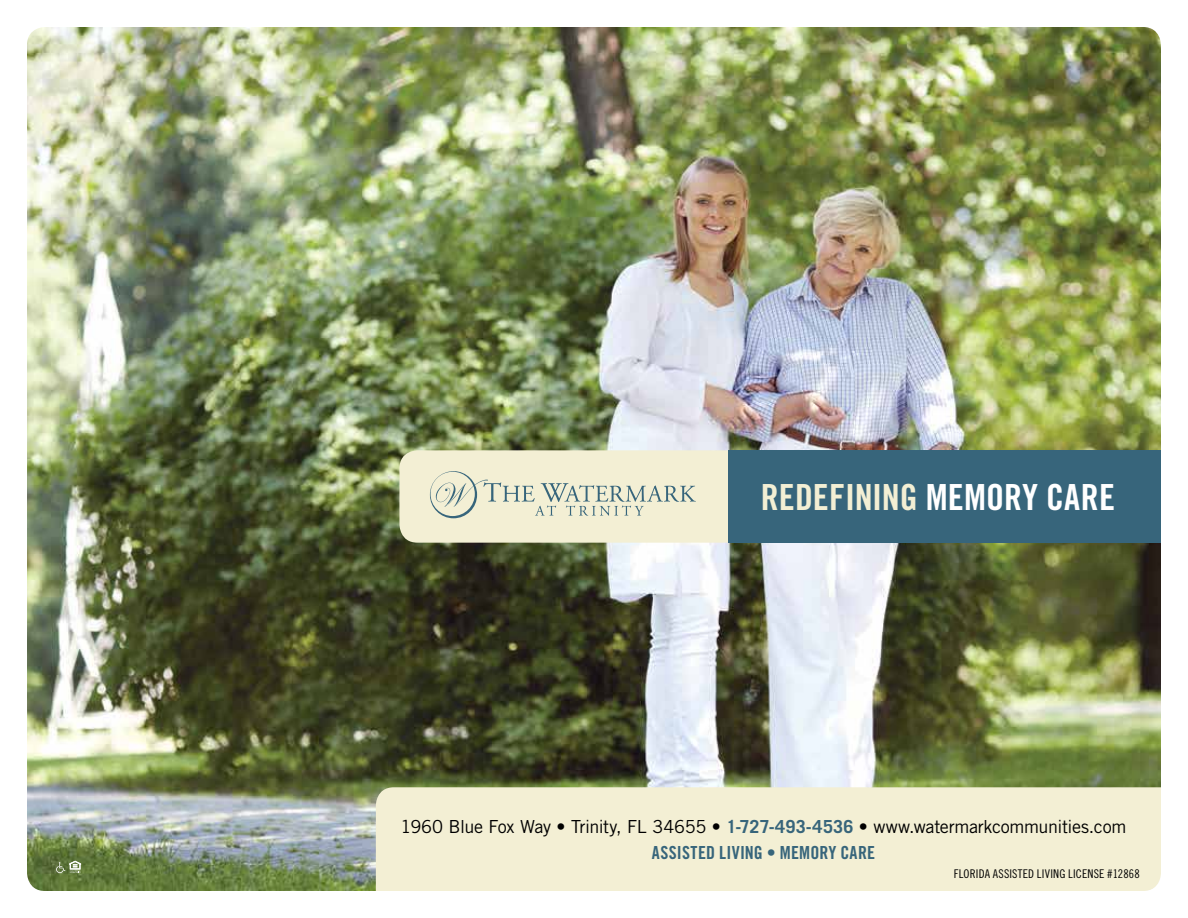
<style>
.page{position:relative;width:1188px;height:918px;background:#fff}
.page>*{position:absolute;margin:0;border:0;box-sizing:border-box;transform-origin:0 0}
.t1{font:36px "Trade Gothic Bold Cond Twenty";color:#f3efd4}
.t2{font:18px "Trade Gothic";letter-spacing:-.02em;color:#000}
.t3{font:18px "Trade Gothic Bold Cond Twenty";letter-spacing:.01em;color:#37657b}
.t4{font:12px "Trade Gothic Cond Eighteen";letter-spacing:.015em;color:#000}
.s1{color:#fff}
.s2{font-weight:700;color:#37657b}
</style>
<div class="page">
<img style="left:27px;top:27px;width:1134px;height:864px">
<div style="left:728px;top:450px;width:433px;height:93px;background:#37657b"></div>
<svg style="left:56px;top:861px;width:25px;height:12px"></svg>
<div style="left:376px;top:787px;width:785px;height:104px;background:#f3efd4"></div>
<svg style="left:399px;top:450px;width:329px;height:93px;background:#e8e6cd"></svg>
<h1 class="t1" style="left:761px;top:476px;width:356px">REDEFINING <span class="s1">MEMORY CARE</span></h1>
<p class="t2" style="left:401px;top:816px;width:727px">1960 Blue Fox Way • Trinity, FL 34655 • <span class="s2">1-727-493-4536</span> • www.watermarkcommunities.com</p>
<p class="t3" style="left:652px;top:842px;width:225px">ASSISTED LIVING • MEMORY CARE</p>
<p class="t4" style="left:954px;top:866px;width:187px">FLORIDA ASSISTED LIVING LICENSE #12868</p>
</div>
